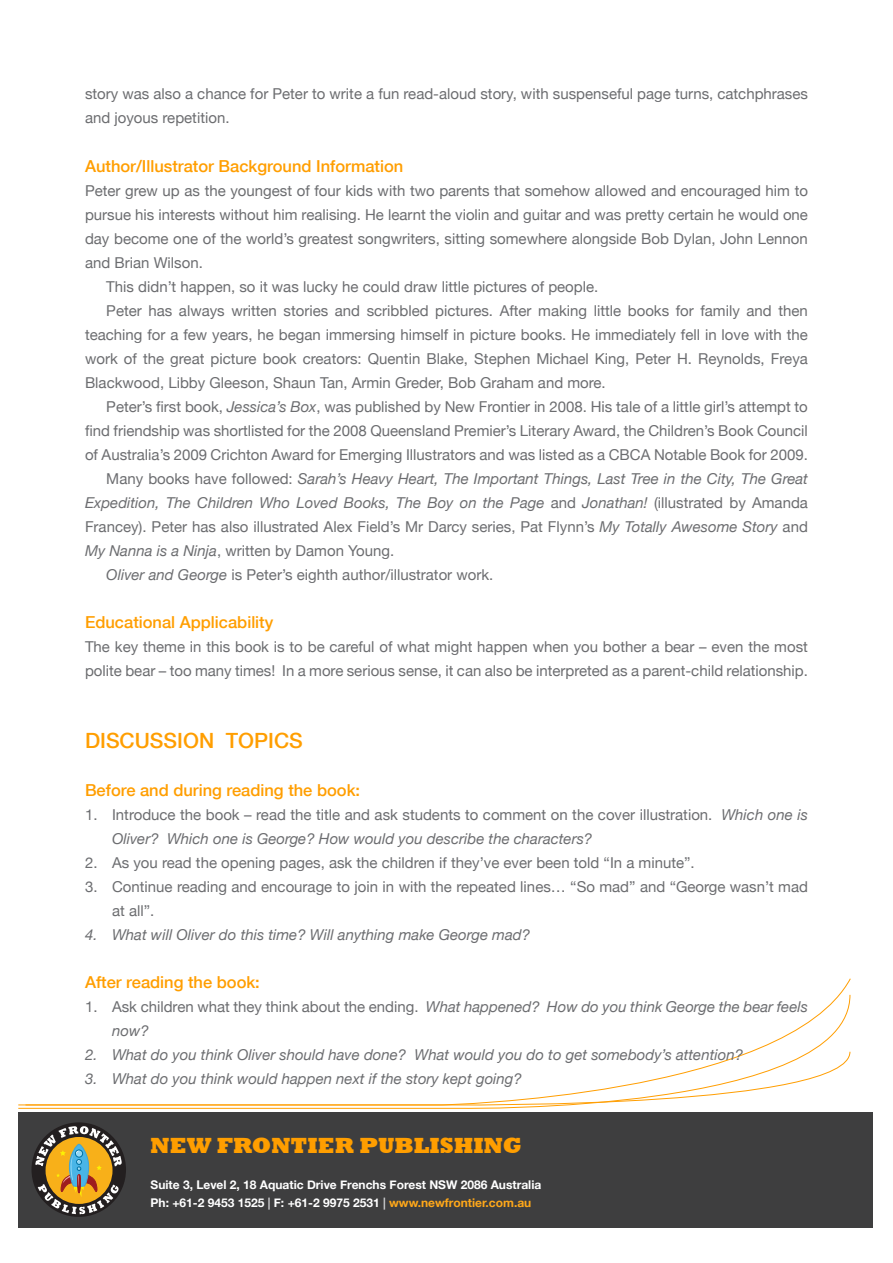
<style>
.page{position:relative;width:893px;height:1263px;background:#fff}
.page>*{position:absolute;margin:0;border:0;box-sizing:border-box;transform-origin:0 0}
.t1{font:800 22.5px "Rockwell";color:#ff9e00}
.Body_copy{font:500 21px "Helvetica Neue";color:#ff9e00}
.Body_copy-2{font:500 16.5px "Helvetica Neue";color:#ff9e00}
.Body_copy-3{font:15px/24px "Helvetica Neue";color:#6c6d70}
.Body_copy-4{font:italic 15px/24px "Helvetica Neue";color:#6c6d70;text-align:justify}
.t2{font:700 12px/18px "Helvetica Neue";color:#fff}
.s1{font-style:italic}
.s2{font-style:normal}
.s3{color:#d1d2d4}
.s4{color:#ffa81a}
</style>
<div class="page">
<div style="left:18px;top:1112px;width:855px;height:115px;background:#3e3e3f"></div>
<svg style="left:18px;top:994px;width:832px;height:115px"></svg>
<svg style="left:25px;top:1051px;width:825px;height:56px"></svg>
<div style="left:32px;top:1122px;width:94px;height:95px;background:#231f20;border-radius:50%"></div>
<svg style="left:35px;top:1126px;width:87px;height:88px"></svg>
<p class="Body_copy-3" style="left:85px;top:81px;width:724px">story was also a chance for Peter to write a fun read-aloud story, with suspenseful page turns, catchphrases and joyous repetition.</p>
<p class="Body_copy-2" style="left:85px;top:153px;width:320px">Author/Illustrator Background Information</p>
<p class="Body_copy-3" style="left:85px;top:178px;width:724px;text-align:justify">Peter grew up as the youngest of four kids with two parents that somehow allowed and encouraged him to pursue his interests without him realising. He learnt the violin and guitar and was pretty certain he would one day become one of the world’s greatest songwriters, sitting somewhere alongside Bob Dylan, John Lennon and Brian Wilson.</p>
<p class="Body_copy-3" style="left:106px;top:274px;width:494px">This didn’t happen, so it was lucky he could draw little pictures of people.</p>
<p class="Body_copy-3" style="left:85px;top:298px;width:724px;text-align:justify;text-indent:21px">Peter has always written stories and scribbled pictures. After making little books for family and then teaching for a few years, he began immersing himself in picture books. He immediately fell in love with the work of the great picture book creators: Quentin Blake, Stephen Michael King, Peter H. Reynolds, Freya Blackwood, Libby Gleeson, Shaun Tan, Armin Greder, Bob Graham and more.</p>
<p class="Body_copy-3" style="left:85px;top:394px;width:724px;text-align:justify;text-indent:21px">Peter’s first book, <span class="s1">Jessica’s Box</span>, was published by New Frontier in 2008. His tale of a little girl’s attempt to find friendship was shortlisted for the 2008 Queensland Premier’s Literary Award, the Children’s Book Council of Australia’s 2009 Crichton Award for Emerging Illustrators and was listed as a CBCA Notable Book for 2009.</p>
<p class="Body_copy-4" style="left:85px;top:466px;width:724px;text-indent:21px"><span class="s2">Many books have followed:</span> Sarah’s Heavy Heart, The Important Things, Last Tree in the City, The Great Expedition, The Children Who Loved Books, The Boy on the Page <span class="s2">and</span> Jonathan! <span class="s2">(illustrated by Amanda Francey). Peter has also illustrated Alex Field’s Mr Darcy series, Pat Flynn’s</span> My Totally Awesome Story <span class="s2">and </span>My Nanna is a Ninja<span class="s2">, written by Damon Young.</span></p>
<p class="Body_copy-3" style="left:106px;top:562px;width:389px"><span class="s1">Oliver and George</span> is Peter’s eighth author/illustrator work.</p>
<p class="Body_copy-2" style="left:85px;top:609px;width:190px">Educational Applicability</p>
<p class="Body_copy-3" style="left:85px;top:634px;width:724px">The key theme in this book is to be careful of what might happen when you bother a bear – even the most polite bear – too many times! In a more serious sense, it can also be interpreted as a parent-child relationship.</p>
<p class="Body_copy" style="left:85px;top:724px;width:219px">DISCUSSION TOPICS</p>
<p class="Body_copy-2" style="left:85px;top:777px;width:277px">Before and during reading the book:</p>
<p class="Body_copy-3" style="left:112px;top:802px;width:697px;text-indent:-27px">1. Introduce the book – read the title and ask students to comment on the cover illustration. <span class="s1">Which one is<br>Oliver? Which one is George? How would you describe the characters?</span></p>
<p class="Body_copy-3" style="left:85px;top:850px;width:611px">2. As you read the opening pages, ask the children if they’ve ever been told “In a minute”.</p>
<p class="Body_copy-3" style="left:112px;top:874px;width:697px;text-indent:-27px">3. Continue reading and encourage to join in with the repeated lines… “So mad” and “George wasn’t mad at all”.</p>
<p class="Body_copy-4" style="left:85px;top:922px;width:446px">4. What will Oliver do this time? Will anything make George mad?</p>
<p class="Body_copy-2" style="left:85px;top:969px;width:176px">After reading the book:</p>
<p class="Body_copy-4" style="left:112px;top:994px;width:697px;text-indent:-27px"><span class="s2">1. Ask children what they think about the ending.</span> What happened? How do you think George the bear feels now?</p>
<p class="Body_copy-4" style="left:85px;top:1042px;width:659px">2. What do you think Oliver should have done? What would you do to get somebody’s attention?</p>
<p class="Body_copy-4" style="left:85px;top:1066px;width:438px">3. What do you think would happen next if the story kept going?</p>
<h1 class="t1" style="left:151px;top:1133px;width:373px">NEW FRONTIER PUBLISHING</h1>
<p class="t2" style="left:151px;top:1175px;width:392px">Suite 3, Level 2, 18 Aquatic Drive Frenchs Forest NSW 2086 Australia<br>Ph: +61-2 9453 1525 <span class="s3">|</span> F: +61-2 9975 2531 <span class="s3">|</span> <span class="s4">www.newfrontier.com.au</span></p>
</div>
